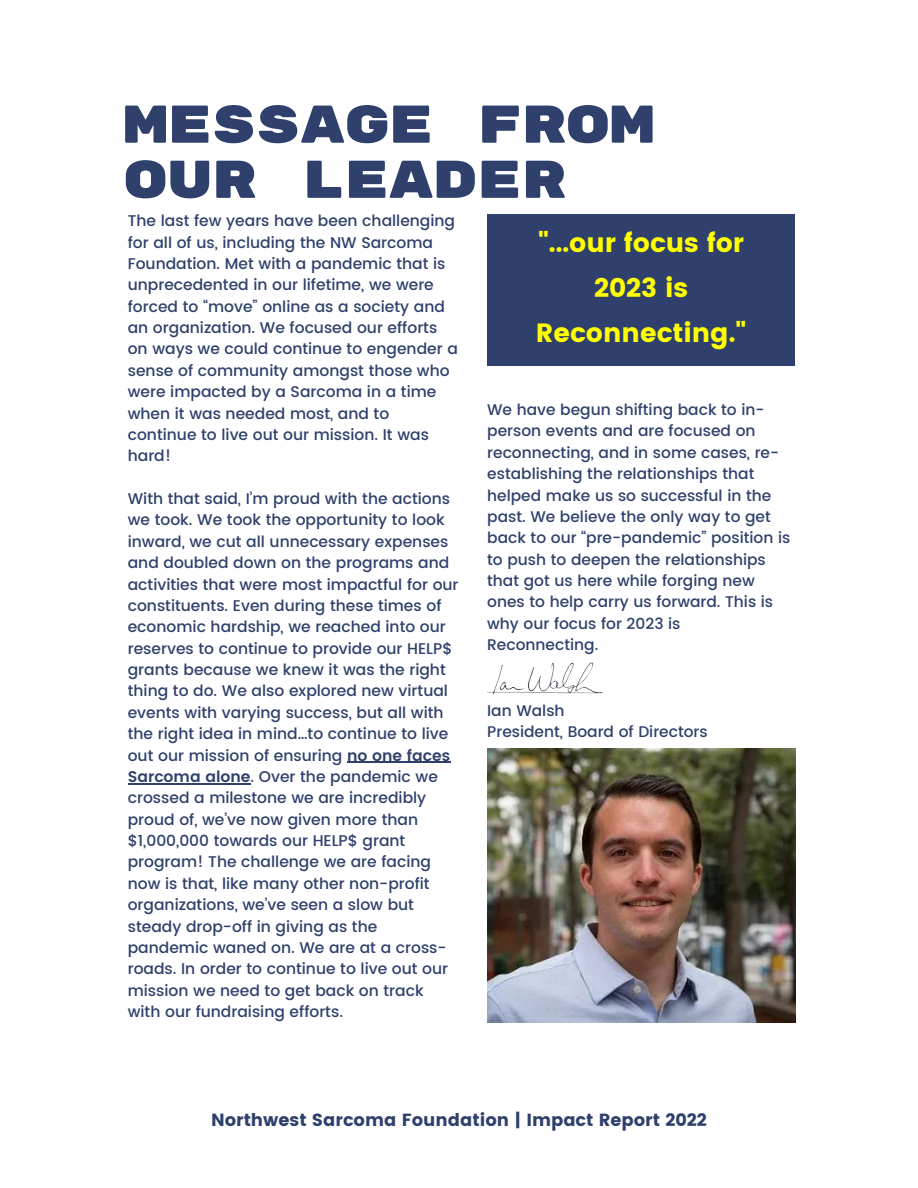
<style>
.page{position:relative;width:918px;height:1188px;background:#fff}
.page>*{position:absolute;margin:0;border:0;box-sizing:border-box;transform-origin:0 0}
.t1{font:53.1px/55.2px "Rubik Mono One";letter-spacing:-.015em;color:#2e406b}
.t2{font:26.4px/45px "Poppins";color:#ff0;text-align:center}
.t3{font:17.55px "Poppins";color:#2e406b}
.t4{font:500 15.45px/21.3px "Poppins";color:#2e406b}
.s1{font-weight:600}
</style>
<div class="page">
<div style="left:487px;top:214px;width:308px;height:152px;background:#2e406b"></div>
<img style="left:487px;top:748px;width:308px;height:275px">
<hr style="left:347px;top:762px;width:103px;height:1px;background:#2e406b">
<hr style="left:128px;top:783px;width:123px;height:1px;background:#2e406b">
<img style="left:487px;top:662px;width:116px;height:33px">
<p class="t1" style="left:123px;top:99px;width:533px">MESSAGE FROM<br>OUR LEADER</p>
<p class="t4" style="left:128px;top:210px;width:332px">The last few years have been challenging for all of us, including the NW Sarcoma Foundation. Met with a pandemic that is unprecedented in our lifetime, we were forced to “move” online as a society and an organization. We focused our efforts on ways we could continue to engender a sense of community amongst those who were impacted by a Sarcoma in a time when it was needed most, and to continue to live out our mission. It was hard!</p>
<h2 class="t4" style="left:128px;top:488px;width:332px">With that said, I’m proud with the actions we took. We took the opportunity to look inward, we cut all unnecessary expenses and doubled down on the programs and activities that were most impactful for our constituents. Even during these times of economic hardship, we reached into our reserves to continue to provide our HELP$ grants because we knew it was the right thing to do. We also explored new virtual events with varying success, but all with the right idea in mind…to continue to live out our mission of ensuring <span class="s1">no one faces Sarcoma alone</span>. Over the pandemic we crossed a milestone we are incredibly proud of, we’ve now given more than $1,000,000 towards our HELP$ grant program! The challenge we are facing now is that, like many other non-profit organizations, we’ve seen a slow but steady drop-off in giving as the pandemic waned on. We are at a cross&shy;roads. In order to continue to live out our mission we need to get back on track with our fundraising efforts.</h2>
<h1 class="t2" style="left:536px;top:220px;width:212px">"...our focus for<br>2023 is<br>Reconnecting."</h1>
<p class="t4" style="left:487px;top:399px;width:305px">We have begun shifting back to in&shy;person events and are focused on reconnecting, and in some cases, re&shy;establishing the relationships that helped make us so successful in the past. We believe the only way to get back to our “pre-pandemic” position is to push to deepen the relationships that got us here while forging new ones to help carry us forward. This is why our focus for 2023 is<br>Reconnecting.</p>
<p class="t4" style="left:487px;top:700px;width:79px">Ian Walsh</p>
<p class="t4" style="left:487px;top:721px;width:222px">President, Board of Directors</p>
<p class="t3" style="left:211px;top:1110px;width:497px">Northwest Sarcoma Foundation | Impact Report 2022</p>
</div>
